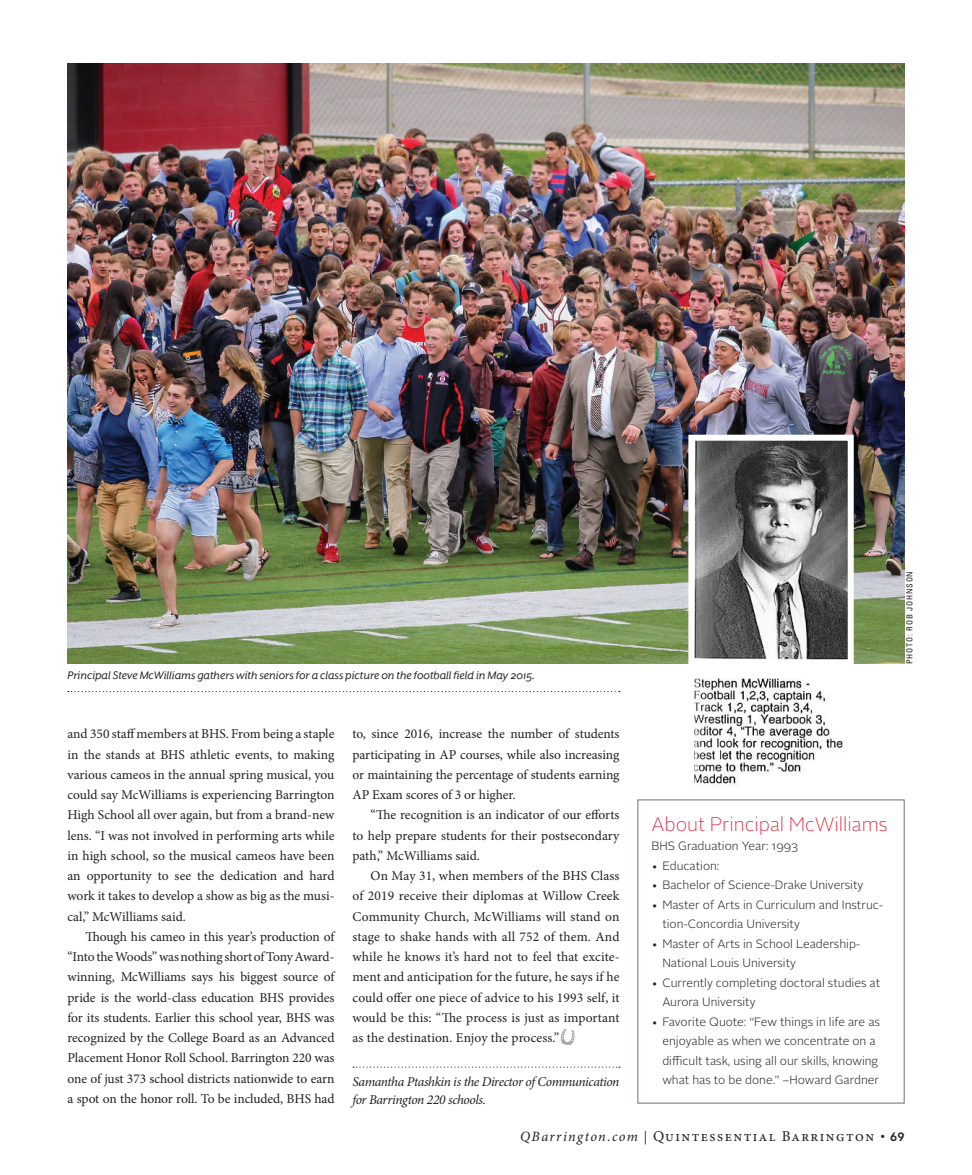
<style>
.page{position:relative;width:972px;height:1175px;background:#fff}
.page>*{position:absolute;margin:0;border:0;box-sizing:border-box;transform-origin:0 0}
.Box-Head{font:100 19.5px "Alright Sans";color:#d51633}
.t1{font:15px "Minion Pro";letter-spacing:.1em;color:#231f20}
.Body-Text-Indent{font:13.5px/20.2px "Minion Pro";letter-spacing:-.005em;color:#231f20;text-align:justify}
.Body-Text-Indt{font:13.5px/20.2px "Minion Pro";letter-spacing:-.005em;color:#231f20;text-align:justify}
.Bio-Dots-Rule{font:italic 13.5px/18px "Minion Pro";letter-spacing:-.035em;color:#231f20}
.Photo-Caption-Rule-B{font:12.75px "Mr Eaves XL San Alt RI";color:#231f20}
.Box-text{font:300 12px/19.5px "Alright Sans";color:#231f20}
.Photo_credit{font:condensed 8.25px "Univers LT Std";letter-spacing:.1em;color:#231f20}
.s1{font-style:italic;font-size:14.25px}
.s2{font-size:13.5px}
.s3{font-size:12px}
.s4{font-family:"Avenir LT Std";font-weight:800;font-size:12px}
</style>
<div class="page">
<img style="left:68px;top:63px;width:836px;height:600px">
<svg style="left:561px;top:1029px;width:14px;height:16px"></svg>
<svg style="left:353px;top:1066px;width:267px;height:1px"></svg>
<svg style="left:68px;top:691px;width:552px;height:1px"></svg>
<svg style="left:685px;top:432px;width:172px;height:353px"></svg>
<p class="Photo-Caption-Rule-B" style="left:68px;top:668px;width:469px">Principal Steve McWilliams gathers with seniors for a class picture on the football field in May 2015.</p>
<p class="Body-Text-Indt" style="left:68px;top:724px;width:269px">and 350 staff members at BHS. From being a staple in the stands at BHS athletic events, to making various cameos in the annual spring musical, you could say McWilliams is experiencing Barrington High School all over again, but from a brand-new lens. “I was not involved in performing arts while in high school, so the musical cameos have been an opportunity to see the dedication and hard work it takes to develop a show as big as the musi&shy;cal,” McWilliams said.</p>
<p class="Body-Text-Indent" style="left:68px;top:926px;width:269px;text-indent:18px">Though his cameo in this year’s production of “Into the Woods” was nothing short of Tony Award&shy;winning, McWilliams says his biggest source of pride is the world-class education BHS provides for its students. Earlier this school year, BHS was recognized by the College Board as an Advanced Placement Honor Roll School. Barrington 220 was one of just 373 school districts nationwide to earn a spot on the honor roll. To be included, BHS had</p>
<p class="Body-Text-Indent" style="left:352px;top:724px;width:269px">to, since 2016, increase the number of students participating in AP courses, while also increasing or maintaining the percentage of students earning AP Exam scores of 3 or higher.</p>
<p class="Body-Text-Indent" style="left:352px;top:805px;width:269px;text-indent:18px">“The recognition is an indicator of our efforts to help prepare students for their postsecondary path,” McWilliams said.</p>
<p class="Body-Text-Indent" style="left:352px;top:865px;width:269px;text-indent:18px">On May 31, when members of the BHS Class of 2019 receive their diplomas at Willow Creek Community Church, McWilliams will stand on stage to shake hands with all 752 of them. And while he knows it’s hard not to feel that excite&shy;ment and anticipation for the future, he says if he could offer one piece of advice to his 1993 self, it would be this: “The process is just as important as the destination. Enjoy the process.”</p>
<p class="Bio-Dots-Rule" style="left:352px;top:1072px;width:268px">Samantha Ptashkin is the Director of Communication for Barrington 220 schools.</p>
<p class="Photo_credit" style="left:904px;top:664px;width:94px;rotate:-90deg">PHOTO: ROB JOHNSON</p>
<p class="Box-Head" style="left:652px;top:810px;width:237px">About Principal McWilliams</p>
<p class="Box-text" style="left:652px;top:836px;width:148px">BHS Graduation Year: 1993</p>
<p class="Box-text" style="left:652px;top:856px;width:69px">• Education:</p>
<p class="Box-text" style="left:652px;top:875px;width:213px">• Bachelor of Science-Drake University</p>
<p class="Box-text" style="left:662px;top:895px;width:223px;text-indent:-11px">• Master of Arts in Curriculum and Instruc&shy;tion-Concordia University</p>
<p class="Box-text" style="left:662px;top:934px;width:200px;text-indent:-11px">• Master of Arts in School Leadership-<br>National Louis University</p>
<p class="Box-text" style="left:662px;top:973px;width:219px;text-indent:-11px">• Currently completing doctoral studies at<br>Aurora University</p>
<p class="Box-text" style="left:662px;top:1012px;width:219px;text-indent:-11px">• Favorite Quote: “Few things in life are as enjoyable as when we concentrate on a difficult task, using all our skills, knowing what has to be done.” –Howard Gardner</p>
<p class="t1" style="left:520px;top:1125px;width:386px"><span class="s1">QBarrington.com</span> <span class="s2">|</span> Quintessential Barrington <span class="s3">•</span> <span class="s4">69</span></p>
</div>
